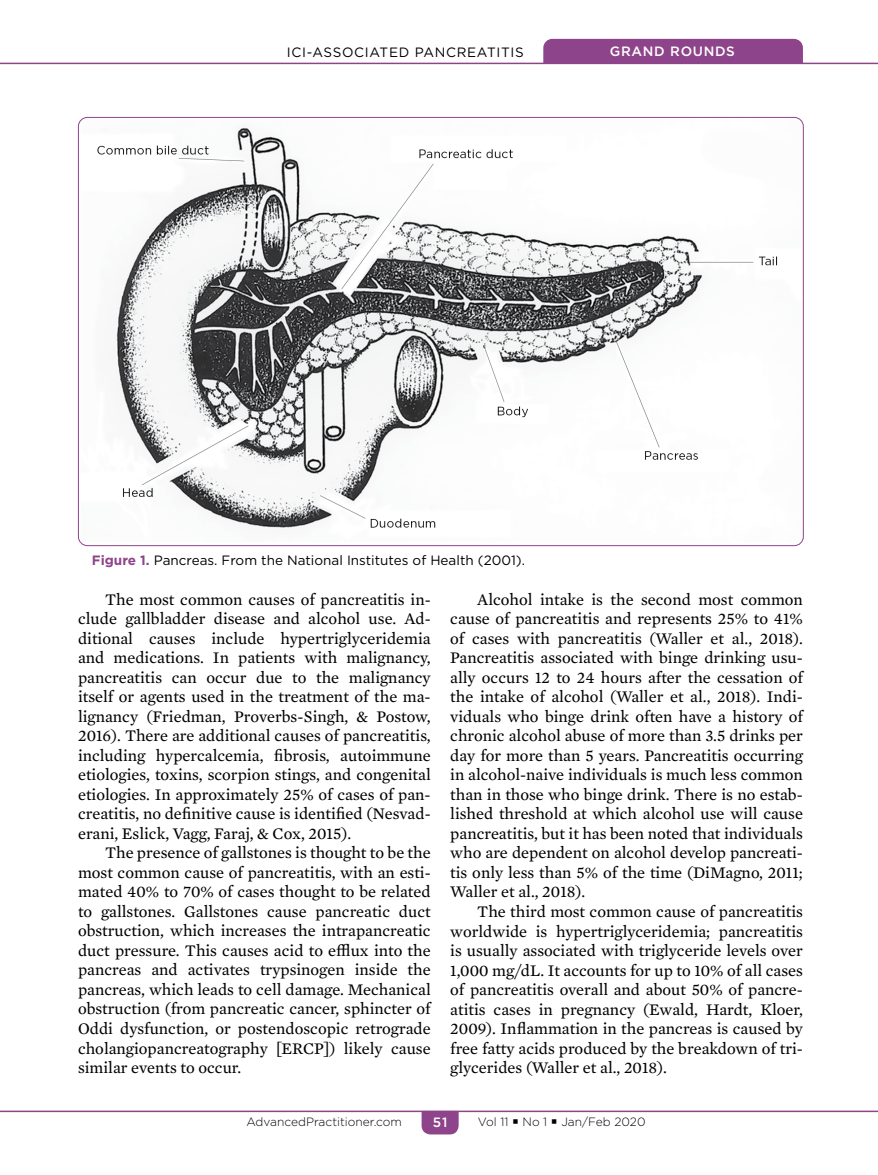
<style>
.page{position:relative;width:878px;height:1175px;background:#fff}
.page>*{position:absolute;margin:0;border:0;box-sizing:border-box;transform-origin:0 0}
.t1{font:16.5px/19.5px "Mercury Text G2";color:#000;text-align:justify}
.t2{font:13.5px "Gotham";color:#000}
.t3{font:13.5px "Gotham";letter-spacing:.05em;color:#000}
.t4{font:500 13.5px "Gotham";letter-spacing:.05em;color:#fff}
.t5{font:300 12px "Gotham";color:#000}
.s1{font-weight:700;color:#8e448a}
</style>
<div class="page">
<hr style="left:0;top:1110px;width:878px;height:2px;background:#8e448a">
<svg style="left:421px;top:1110px;width:37px;height:24px"></svg>
<hr style="left:0;top:63px;width:878px;height:1px;background:#8e448a">
<div style="left:543px;top:39px;width:259px;height:24px;background:#8e448a"></div>
<img style="left:81px;top:117px;width:720px;height:428px">
<p class="t3" style="left:287px;top:43px;width:238px">ICI-ASSOCIATED PANCREATITIS</p>
<p class="t4" style="left:610px;top:43px;width:126px">GRAND ROUNDS</p>
<p class="t2" style="left:92px;top:551px;width:434px"><span class="s1">Figure 1.</span> Pancreas. From the National Institutes of Health (2001).</p>
<p class="t1" style="left:78px;top:588px;width:354px;text-indent:27px">The most common causes of pancreatitis in&shy;clude gallbladder disease and alcohol use. Ad&shy;ditional causes include hypertriglyceridemia and medications. In patients with malignancy, pancreatitis can occur due to the malignancy itself or agents used in the treatment of the ma&shy;lignancy (Friedman, Proverbs-Singh, &amp; Postow, 2016). There are additional causes of pancreatitis, including hypercalcemia, fibrosis, autoimmune etiologies, toxins, scorpion stings, and congenital etiologies. In approximately 25% of cases of pan&shy;creatitis, no definitive cause is identified (Nesvad&shy;erani, Eslick, Vagg, Faraj, &amp; Cox, 2015).</p>
<p class="t1" style="left:78px;top:842px;width:354px;text-indent:27px">The presence of gallstones is thought to be the most common cause of pancreatitis, with an esti&shy;mated 40% to 70% of cases thought to be related to gallstones. Gallstones cause pancreatic duct obstruction, which increases the intrapancreatic duct pressure. This causes acid to efflux into the pancreas and activates trypsinogen inside the pancreas, which leads to cell damage. Mechanical obstruction (from pancreatic cancer, sphincter of Oddi dysfunction, or postendoscopic retrograde cholangiopancreatography [ERCP]) likely cause similar events to occur.</p>
<p class="t1" style="left:450px;top:588px;width:354px;text-indent:27px">Alcohol intake is the second most common cause of pancreatitis and represents 25% to 41% of cases with pancreatitis (Waller et al., 2018).<br>Pancreatitis associated with binge drinking usu&shy;ally occurs 12 to 24 hours after the cessation of the intake of alcohol (Waller et al., 2018). Indi&shy;viduals who binge drink often have a history of chronic alcohol abuse of more than 3.5 drinks per day for more than 5 years. Pancreatitis occurring in alcohol-naive individuals is much less common than in those who binge drink. There is no estab&shy;lished threshold at which alcohol use will cause pancreatitis, but it has been noted that individuals who are dependent on alcohol develop pancreati&shy;tis only less than 5% of the time (DiMagno, 2011; Waller et al., 2018).</p>
<p class="t1" style="left:450px;top:901px;width:354px;text-indent:27px">The third most common cause of pancreatitis worldwide is hypertriglyceridemia; pancreatitis is usually associated with triglyceride levels over 1,000 mg/dL. It accounts for up to 10% of all cases of pancreatitis overall and about 50% of pancre&shy;atitis cases in pregnancy (Ewald, Hardt, Kloer, 2009). Inflammation in the pancreas is caused by free fatty acids produced by the breakdown of tri&shy;glycerides (Waller et al., 2018).</p>
<p class="t5" style="left:246px;top:1114px;width:157px">AdvancedPractitioner.com</p>
<p class="t4" style="left:433px;top:1113px;width:16px">51</p>
<p class="t5" style="left:478px;top:1113px;width:169px">Vol 11 ▪ No 1 ▪ Jan/Feb 2020</p>
</div>
